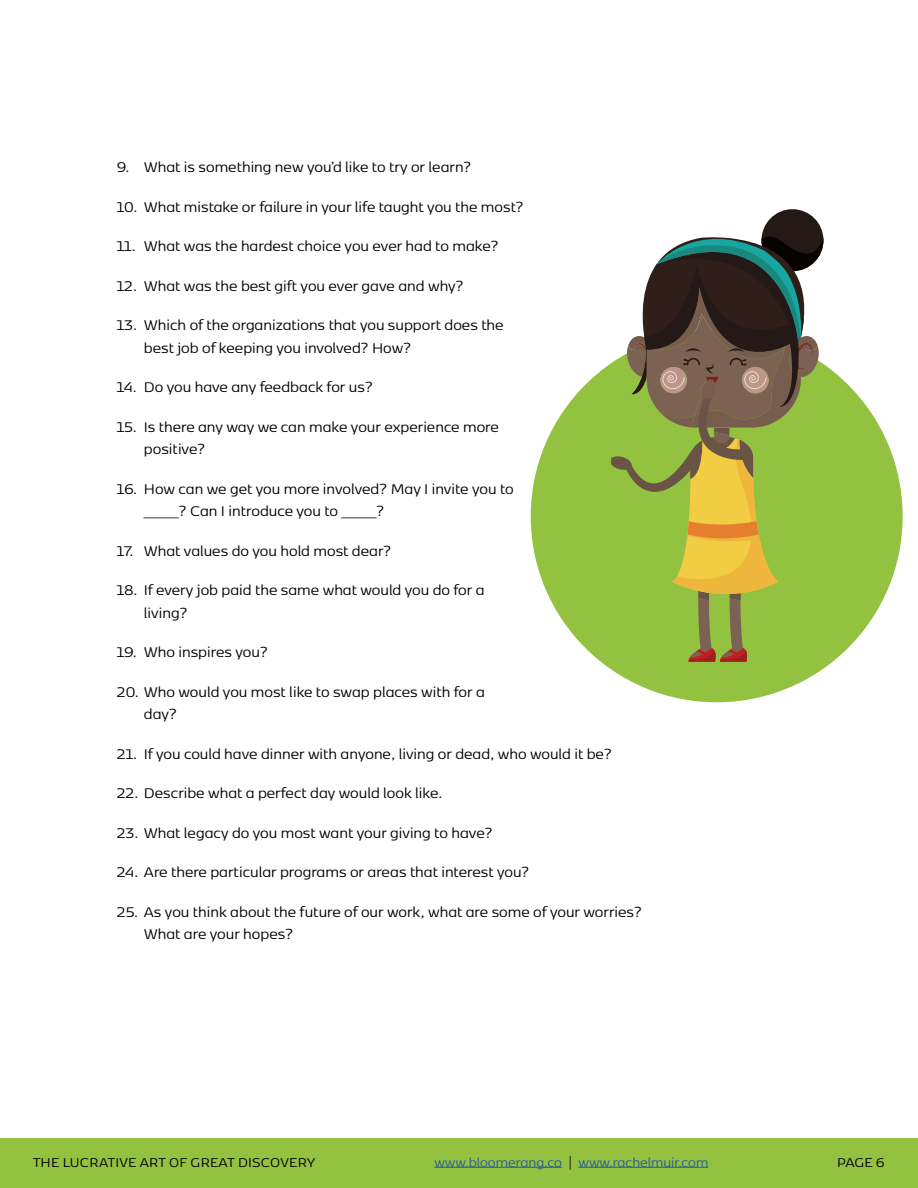
<style>
.page{position:relative;width:918px;height:1188px;background:#fff}
.page>*{position:absolute;margin:0;border:0;box-sizing:border-box;transform-origin:0 0}
.t1{font:16.5px/22.5px "Kobenhavn Sans";color:#000}
.t2{font:15px "Kobenhavn Sans";letter-spacing:.015em;color:#000}
.t3{font:15px "Kobenhavn Sans";color:#275b9b}
.s1{font-family:"Montserrat";font-weight:300;color:#000}
</style>
<div class="page">
<div style="left:0;top:1138px;width:918px;height:50px;background:#93c241"></div>
<hr style="left:435px;top:1167px;width:127px;height:1px;background:#275b9b">
<hr style="left:579px;top:1167px;width:129px;height:1px;background:#275b9b">
<div style="left:531px;top:330px;width:372px;height:372px;background:#93c241;border-radius:50%"></div>
<svg style="left:611px;top:212px;width:215px;height:450px"></svg>
<p class="t1" style="left:117px;top:155px;width:356px">9. What is something new you’d like to try or learn?</p>
<p class="t1" style="left:117px;top:194px;width:408px">10. What mistake or failure in your life taught you the most?</p>
<p class="t1" style="left:117px;top:234px;width:383px">11. What was the hardest choice you ever had to make?</p>
<p class="t1" style="left:117px;top:273px;width:348px">12. What was the best gift you ever gave and why?</p>
<p class="t1" style="left:144px;top:313px;width:361px;text-indent:-27px">13. Which of the organizations that you support does the best job of keeping you involved? How?</p>
<p class="t1" style="left:117px;top:375px;width:257px">14. Do you have any feedback for us?</p>
<p class="t1" style="left:144px;top:415px;width:356px;text-indent:-27px">15. Is there any way we can make your experience more positive?</p>
<p class="t1" style="left:144px;top:477px;width:371px;text-indent:-27px">16. How can we get you more involved? May I invite you to _____? Can I introduce you to _____?</p>
<p class="t1" style="left:117px;top:539px;width:276px">17. What values do you hold most dear?</p>
<p class="t1" style="left:144px;top:578px;width:342px;text-indent:-27px">18. If every job paid the same what would you do for a living?</p>
<p class="t1" style="left:117px;top:640px;width:152px">19. Who inspires you?</p>
<p class="t1" style="left:144px;top:680px;width:343px;text-indent:-27px">20. Who would you most like to swap places with for a day?</p>
<p class="t1" style="left:117px;top:742px;width:496px">21. If you could have dinner with anyone, living or dead, who would it be?</p>
<p class="t1" style="left:117px;top:781px;width:327px">22. Describe what a perfect day would look like.</p>
<p class="t1" style="left:117px;top:821px;width:377px">23. What legacy do you most want your giving to have?</p>
<p class="t1" style="left:117px;top:860px;width:414px">24. Are there particular programs or areas that interest you?</p>
<p class="t1" style="left:144px;top:900px;width:500px;text-indent:-27px">25. As you think about the future of our work, what are some of your worries?<br>What are your hopes?</p>
<p class="t2" style="left:33px;top:1152px;width:284px">THE LUCRATIVE ART OF GREAT DISCOVERY</p>
<p class="t3" style="left:435px;top:1152px;width:275px">www.bloomerang.co <span class="s1">|</span> www.rachelmuir.com</p>
<p class="t2" style="left:837px;top:1152px;width:49px">PAGE 6</p>
</div>
